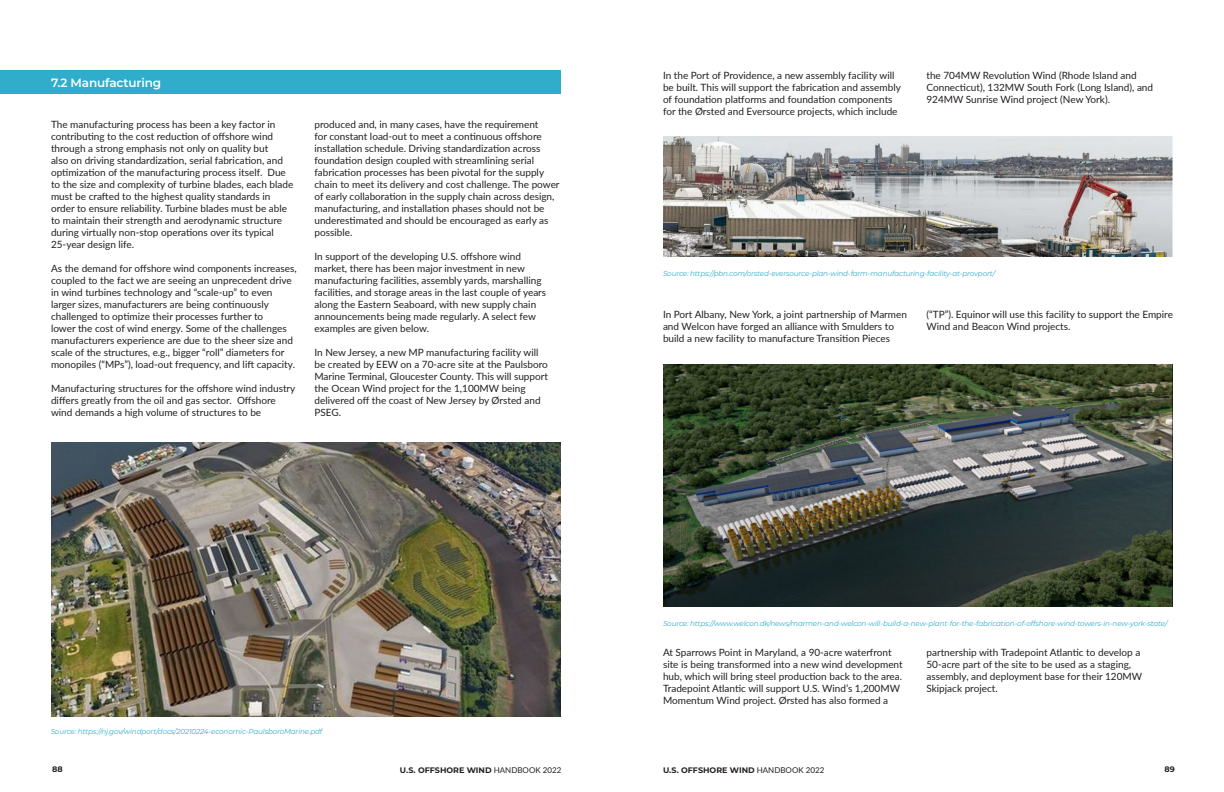
<style>
.page{position:relative;width:1224px;height:792px;background:#fff}
.page>*{position:absolute;margin:0;border:0;box-sizing:border-box;transform-origin:0 0}
.t1{font:600 12px "Montserrat";letter-spacing:-.01em;color:#fff}
.t2{font:10px/12px "Lato";color:#231f20}
.t3{font:700 8px "Montserrat";color:#231f20}
.t4{font:italic 7.2px "Montserrat";letter-spacing:-.02em;color:#30adcb}
.s1{font-family:"Lato";font-weight:400}
</style>
<div class="page">
<img style="left:51px;top:442px;width:510px;height:274px">
<img style="left:663px;top:136px;width:510px;height:120px">
<img style="left:663px;top:364px;width:510px;height:243px">
<div style="left:0;top:71px;width:561px;height:23px;background:#30adcb"></div>
<p class="t1" style="left:51px;top:75px;width:112px">7.2 Manufacturing</p>
<p class="t2" style="left:51px;top:118px;width:244px">The manufacturing process has been a key factor in contributing to the cost reduction of offshore wind through a strong emphasis not only on quality but<br>also on driving standardization, serial fabrication, and optimization of the manufacturing process itself. Due to the size and complexity of turbine blades, each blade must be crafted to the highest quality standards in order to ensure reliability. Turbine blades must be able to maintain their strength and aerodynamic structure during virtually non-stop operations over its typical</p>
<p class="t2" style="left:51px;top:238px;width:85px">25-year design life.</p>
<p class="t2" style="left:51px;top:262px;width:247px">As the demand for offshore wind components increases, coupled to the fact we are seeing an unprecedent drive in wind turbines technology and “scale-up” to even larger sizes, manufacturers are being continuously challenged to optimize their processes further to<br>lower the cost of wind energy. Some of the challenges manufacturers experience are due to the sheer size and scale of the structures, e.g., bigger “roll” diameters for monopiles (“MPs”), load-out frequency, and lift capacity.</p>
<p class="t2" style="left:51px;top:382px;width:246px">Manufacturing structures for the offshore wind industry differs greatly from the oil and gas sector. Offshore wind demands a high volume of structures to be</p>
<p class="t2" style="left:315px;top:118px;width:247px">produced and, in many cases, have the requirement<br>for constant load-out to meet a continuous offshore installation schedule. Driving standardization across foundation design coupled with streamlining serial fabrication processes has been pivotal for the supply chain to meet its delivery and cost challenge. The power of early collaboration in the supply chain across design, manufacturing, and installation phases should not be underestimated and should be encouraged as early as possible.</p>
<p class="t2" style="left:315px;top:250px;width:233px">In support of the developing U.S. offshore wind market, there has been major investment in new manufacturing facilities, assembly yards, marshalling facilities, and storage areas in the last couple of years along the Eastern Seaboard, with new supply chain announcements being made regularly. A select few examples are given below.</p>
<p class="t2" style="left:315px;top:346px;width:235px">In New Jersey, a new MP manufacturing facility will be created by EEW on a 70-acre site at the Paulsboro Marine Terminal, Gloucester County. This will support the Ocean Wind project for the 1,100MW being delivered off the coast of New Jersey by Ørsted and PSEG.</p>
<p class="t4" style="left:51px;top:727px;width:273px">Source: https://nj.gov/windport/docs/20210224-economic-PaulsboroMarine.pdf</p>
<p class="t2" style="left:663px;top:69px;width:239px">In the Port of Providence, a new assembly facility will be built. This will support the fabrication and assembly of foundation platforms and foundation components for the Ørsted and Eversource projects, which include</p>
<p class="t2" style="left:927px;top:69px;width:228px">the 704MW Revolution Wind (Rhode Island and<br>Connecticut), 132MW South Fork (Long Island), and</p>
<p class="t2" style="left:927px;top:93px;width:185px">924MW Sunrise Wind project (New York).</p>
<p class="t4" style="left:663px;top:268px;width:334px">Source: https://pbn.com/orsted-eversource-plan-wind-farm-manufacturing-facility-at-provport/</p>
<p class="t2" style="left:663px;top:308px;width:246px">In Port Albany, New York, a joint partnership of Marmen and Welcon have forged an alliance with Smulders to build a new facility to manufacture Transition Pieces</p>
<p class="t2" style="left:927px;top:308px;width:248px">(“TP”). Equinor will use this facility to support the Empire<br>Wind and Beacon Wind projects.</p>
<p class="t4" style="left:663px;top:618px;width:506px">Source: https://www.welcon.dk/news/marmen-and-welcon-will-build-a-new-plant-for-the-fabrication-of-offshore-wind-towers-in-new-york-state/</p>
<p class="t2" style="left:663px;top:646px;width:241px">At Sparrows Point in Maryland, a 90-acre waterfront site is being transformed into a new wind development hub, which will bring steel production back to the area.<br>Tradepoint Atlantic will support U.S. Wind’s 1,200MW Momentum Wind project. Ørsted has also formed a</p>
<p class="t2" style="left:927px;top:646px;width:215px">partnership with Tradepoint Atlantic to develop a</p>
<p class="t2" style="left:927px;top:658px;width:217px">50-acre part of the site to be used as a staging, assembly, and deployment base for their 120MW<br>Skipjack project.</p>
<p class="t3" style="left:52px;top:764px;width:12px">88</p>
<p class="t3" style="left:400px;top:764px;width:163px">U.S. OFFSHORE WIND <span class="s1">HANDBOOK 2022</span></p>
<p class="t3" style="left:663px;top:764px;width:163px">U.S. OFFSHORE WIND <span class="s1">HANDBOOK 2022</span></p>
<p class="t3" style="left:1164px;top:764px;width:12px">89</p>
</div>
